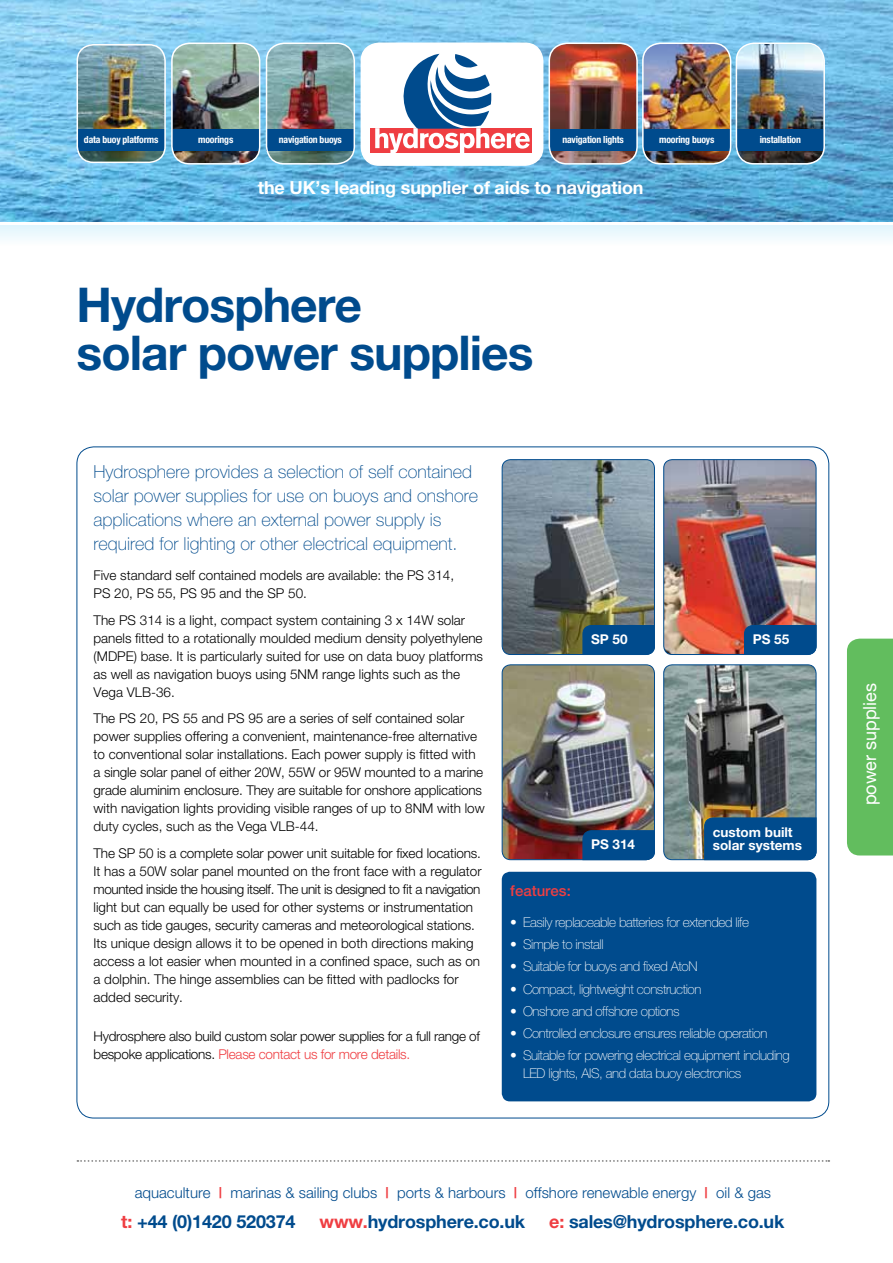
<style>
.page{position:relative;width:893px;height:1263px;background:#fff}
.page>*{position:absolute;margin:0;border:0;box-sizing:border-box;transform-origin:0 0}
.t1{font:700 48px/48px "Helvetica Neue";letter-spacing:-.02em;color:#004b8d}
.t2{font:100 18px/24px "Helvetica Neue";color:#004b8d}
.t3{font:700 18px "Helvetica Neue";letter-spacing:-.01em;color:#004b8d}
.t4{font:700 18px "Helvetica Neue";letter-spacing:-.01em;color:#fff}
.t5{font:18px "Helvetica Neue";color:#fff}
.t6{font:300 15px "Helvetica Neue";color:#004b8d}
.t7{font:500 15px "Helvetica Neue";color:#ef3e42}
.t8{font:300 13.5px/18px "Helvetica Neue";color:#000}
.t9{font:100 13.5px/18px "Helvetica Neue";letter-spacing:-.03em;color:#fff}
.t10{font:300 13.5px/18px "Helvetica Neue";letter-spacing:-.02em;color:#000}
.t11{font:700 13.5px/13.5px "Helvetica Neue";color:#fff}
.t12{font:700 condensed 9.75px "Helvetica Neue";letter-spacing:-.02em;color:#fff}
.s1{color:#ef3e42}
.s2{font-weight:500;color:#ef3e42}
</style>
<div class="page">
<img style="left:0;top:0;width:893px;height:221px">
<div style="left:0;top:225px;width:893px;height:24px;background:linear-gradient(to bottom,#e0f5fd,#fff)"></div>
<svg style="left:77px;top:1160px;width:752px;height:2px"></svg>
<img style="left:172px;top:44px;width:87px;height:119px">
<div style="left:172px;top:129px;width:87px;height:21px;background:#004b8d"></div>
<div style="left:171px;top:43px;width:89px;height:122px;border:2px solid #fff;border-radius:18px"></div>
<img style="left:643px;top:44px;width:87px;height:119px">
<div style="left:643px;top:129px;width:87px;height:21px;background:#004b8d"></div>
<div style="left:642px;top:43px;width:89px;height:122px;border:2px solid #fff;border-radius:18px"></div>
<img style="left:78px;top:45px;width:87px;height:117px">
<div style="left:78px;top:129px;width:87px;height:21px;background:#004b8d"></div>
<div style="left:77px;top:44px;width:89px;height:119px;border:2px solid #fff;border-radius:16px"></div>
<img style="left:550px;top:44px;width:87px;height:119px">
<div style="left:550px;top:129px;width:87px;height:21px;background:#004b8d"></div>
<div style="left:549px;top:43px;width:89px;height:122px;border:2px solid #fff;border-radius:18px"></div>
<div style="left:361px;top:43px;width:182px;height:122px;background:#fff;border-radius:18px"></div>
<div style="left:361px;top:43px;width:182px;height:123px;border:2px solid #fff;border-radius:18px"></div>
<img style="left:267px;top:44px;width:87px;height:119px">
<div style="left:267px;top:129px;width:87px;height:21px;background:#004b8d"></div>
<div style="left:266px;top:43px;width:89px;height:122px;border:2px solid #fff;border-radius:18px"></div>
<img style="left:737px;top:44px;width:87px;height:119px">
<div style="left:737px;top:129px;width:87px;height:21px;background:#004b8d"></div>
<div style="left:736px;top:43px;width:89px;height:122px;border:2px solid #fff;border-radius:18px"></div>
<div style="left:370px;top:129px;width:161px;height:24px;background:#ef3e42"></div>
<svg style="left:375px;top:54px;width:155px;height:99px"></svg>
<div style="left:502px;top:872px;width:314px;height:229px;background:#004b8d;border-radius:8px"></div>
<div style="left:847px;top:639px;width:46px;height:216px;background:#62bd5e"></div>
<img style="left:502px;top:460px;width:152px;height:194px">
<div style="left:502px;top:459px;width:153px;height:196px;border:1px solid #004b8d;border-radius:9px"></div>
<img style="left:664px;top:460px;width:152px;height:194px">
<div style="left:663px;top:459px;width:153px;height:196px;border:1px solid #004b8d;border-radius:9px"></div>
<img style="left:502px;top:665px;width:152px;height:195px">
<div style="left:502px;top:664px;width:153px;height:196px;border:1px solid #004b8d;border-radius:9px"></div>
<img style="left:664px;top:665px;width:152px;height:195px">
<div style="left:663px;top:664px;width:153px;height:196px;border:1px solid #004b8d;border-radius:9px"></div>
<div style="left:582px;top:625px;width:73px;height:30px;background:#004b8d"></div>
<div style="left:744px;top:625px;width:73px;height:30px;background:#004b8d"></div>
<div style="left:582px;top:830px;width:73px;height:30px;background:#004b8d"></div>
<div style="left:704px;top:817px;width:113px;height:43px;background:#004b8d"></div>
<p class="t12" style="left:84px;top:134px;width:76px">data buoy platforms</p>
<p class="t12" style="left:198px;top:134px;width:37px">moorings</p>
<p class="t12" style="left:279px;top:134px;width:65px">navigation buoys</p>
<p class="t12" style="left:562px;top:134px;width:63px">navigation lights</p>
<p class="t12" style="left:659px;top:134px;width:57px">mooring buoys</p>
<p class="t12" style="left:760px;top:134px;width:43px">installation</p>
<h2 class="t4" style="left:258px;top:176px;width:387px">the UK’s leading supplier of aids to navigation</h2>
<h1 class="t1" style="left:77px;top:280px;width:459px">Hydrosphere<br>solar power supplies</h1>
<h2 class="t2" style="left:94px;top:459px;width:386px">Hydrosphere provides a selection of self contained solar power supplies for use on buoys and onshore applications where an external power supply is required for lighting or other electrical equipment.</h2>
<p class="t8" style="left:94px;top:566px;width:362px">Five standard self contained models are available: the PS 314,<br>PS 20, PS 55, PS 95 and the SP 50.</p>
<p class="t8" style="left:94px;top:611px;width:391px">The PS 314 is a light, compact system containing 3 x 14W solar panels fitted to a rotationally moulded medium density polyethylene (MDPE) base. It is particularly suited for use on data buoy platforms as well as navigation buoys using 5NM range lights such as the Vega VLB-36.</p>
<p class="t8" style="left:94px;top:709px;width:393px">The PS 20, PS 55 and PS 95 are a series of self contained solar power supplies offering a convenient, maintenance-free alternative to conventional solar installations. Each power supply is fitted with a single solar panel of either 20W, 55W or 95W mounted to a marine grade aluminim enclosure. They are suitable for onshore applications with navigation lights providing visible ranges of up to 8NM with low duty cycles, such as the Vega VLB-44.</p>
<p class="t8" style="left:94px;top:844px;width:390px">The SP 50 is a complete solar power unit suitable for fixed locations.<br>It has a 50W solar panel mounted on the front face with a regulator mounted inside the housing itself. The unit is designed to fit a navigation light but can equally be used for other systems or instrumentation such as tide gauges, security cameras and meteorological stations.<br>Its unique design allows it to be opened in both directions making access a lot easier when mounted in a confined space, such as on a dolphin. The hinge assemblies can be fitted with padlocks for added security.</p>
<p class="t10" style="left:94px;top:1027px;width:388px">Hydrosphere also build custom solar power supplies for a full range of bespoke applications. <span class="s1">Please contact us for more details.</span></p>
<p class="t11" style="left:591px;top:632px;width:38px">SP 50</p>
<p class="t11" style="left:753px;top:632px;width:38px">PS 55</p>
<p class="t11" style="left:591px;top:837px;width:46px">PS 314</p>
<p class="t11" style="left:713px;top:825px;width:91px">custom built solar systems</p>
<p class="t7" style="left:510px;top:882px;width:62px">features:</p>
<p class="t9" style="left:510px;top:913px;width:240px">• Easily replaceable batteries for extended life</p>
<p class="t9" style="left:510px;top:935px;width:95px">• Simple to install</p>
<p class="t9" style="left:510px;top:958px;width:189px">• Suitable for buoys and fixed AtoN</p>
<p class="t9" style="left:510px;top:980px;width:193px">• Compact, lightweight construction</p>
<p class="t9" style="left:510px;top:1002px;width:171px">• Onshore and offshore options</p>
<p class="t9" style="left:510px;top:1024px;width:259px">• Controlled enclosure ensures reliable operation</p>
<p class="t9" style="left:523px;top:1047px;width:268px;text-indent:-13px">• Suitable for powering electrical equipment including<br>LED lights, AIS, and data buoy electronics</p>
<p class="t6" style="left:135px;top:1184px;width:638px">aquaculture <span class="s2">|</span> marinas &amp; sailing clubs <span class="s2">|</span> ports &amp; harbours <span class="s2">|</span> offshore renewable energy <span class="s2">|</span> oil &amp; gas</p>
<h2 class="t3" style="left:121px;top:1210px;width:176px"><span class="s1">t:</span> +44 (0)1420 520374</h2>
<h2 class="t3" style="left:320px;top:1210px;width:207px"><span class="s1">www.</span>hydrosphere.co.uk</h2>
<h2 class="t3" style="left:549px;top:1210px;width:237px"><span class="s1">e:</span> sales@hydrosphere.co.uk</h2>
<h2 class="t5" style="left:854px;top:805px;width:124px;rotate:-90deg">power supplies</h2>
</div>
